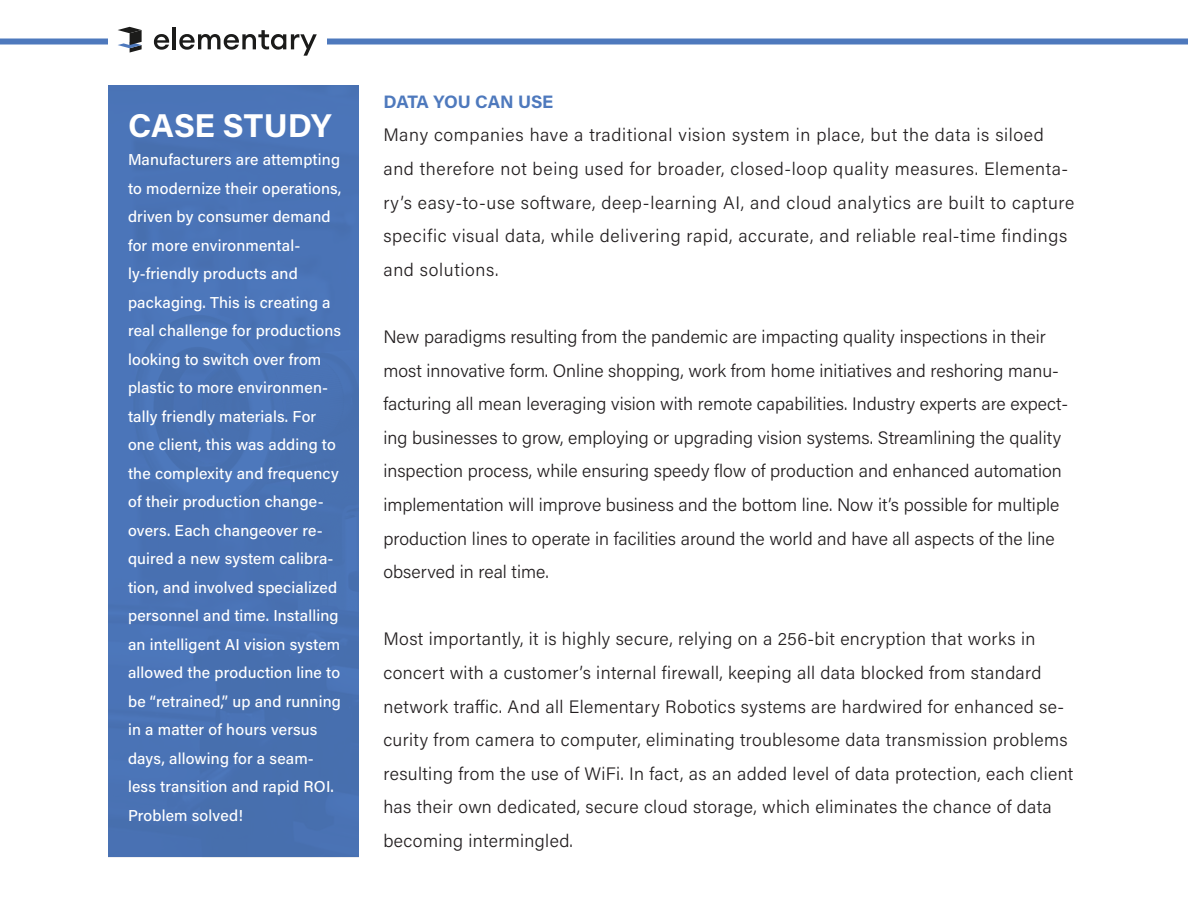
<style>
.page{position:relative;width:1188px;height:918px;background:#fff}
.page>*{position:absolute;margin:0;border:0;box-sizing:border-box;transform-origin:0 0}
.t1{font:700 33px "Acumin Pro";letter-spacing:-.005em;color:#fff}
.t2{font:300 18px/33.6px "Acumin Pro";letter-spacing:.015em;color:#231f20}
.t3{font:300 18px/33.6px "Acumin Pro";letter-spacing:.035em;color:#231f20}
.t4{font:700 18px "Acumin Pro";letter-spacing:-.01em;color:#4e79bd}
.t5{font:500 15.75px/28.5px "Acumin Pro";letter-spacing:.01em;color:#fff}
</style>
<div class="page">
<div style="left:108px;top:85px;width:251px;height:772px;background:#4972b5"></div>
<div style="left:0;top:39px;width:1188px;height:6px;background:#4e79bd"></div>
<div style="left:108px;top:25px;width:218px;height:36px;background:#fff"></div>
<svg style="left:118px;top:27px;width:24px;height:26px"></svg>
<svg style="left:154px;top:34px;width:15px;height:16px"></svg>
<hr style="left:173px;top:27px;width:3px;height:22px;background:#1b1b1a">
<svg style="left:179px;top:30px;width:138px;height:26px"></svg>
<h1 class="t1" style="left:128px;top:102px;width:205px">CASE STUDY</h1>
<p class="t5" style="left:128px;top:145px;width:215px">Manufacturers are attempting to modernize their operations, driven by consumer demand for more environmental&shy;ly-friendly products and packaging. This is creating a real challenge for productions looking to switch over from plastic to more environmen&shy;tally friendly materials. For one client, this was adding to the complexity and frequency of their production change&shy;overs. Each changeover re&shy;quired a new system calibra&shy;tion, and involved specialized personnel and time. Installing an intelligent AI vision system allowed the production line to be “retrained,” up and running in a matter of hours versus days, allowing for a seam&shy;less transition and rapid ROI.<br>Problem solved!</p>
<p class="t4" style="left:383px;top:89px;width:171px">DATA YOU CAN USE</p>
<p class="t3" style="left:383px;top:118px;width:692px">Many companies have a traditional vision system in place, but the data is siloed and therefore not being used for broader, closed-loop quality measures. Elementa&shy;ry’s easy-to-use software, deep-learning AI, and cloud analytics are built to capture specific visual data, while delivering rapid, accurate, and reliable real-time findings and solutions.</p>
<p class="t2" style="left:383px;top:319px;width:686px">New paradigms resulting from the pandemic are impacting quality inspections in their most innovative form. Online shopping, work from home initiatives and reshoring manu&shy;facturing all mean leveraging vision with remote capabilities. Industry experts are expect&shy;ing businesses to grow, employing or upgrading vision systems. Streamlining the quality inspection process, while ensuring speedy flow of production and enhanced automation implementation will improve business and the bottom line. Now it’s possible for multiple production lines to operate in facilities around the world and have all aspects of the line observed in real time.</p>
<p class="t2" style="left:383px;top:622px;width:692px">Most importantly, it is highly secure, relying on a 256-bit encryption that works in concert with a customer’s internal firewall, keeping all data blocked from standard network traffic. And all Elementary Robotics systems are hardwired for enhanced se&shy;curity from camera to computer, eliminating troublesome data transmission problems resulting from the use of WiFi. In fact, as an added level of data protection, each client has their own dedicated, secure cloud storage, which eliminates the chance of data becoming intermingled.</p>
</div>
